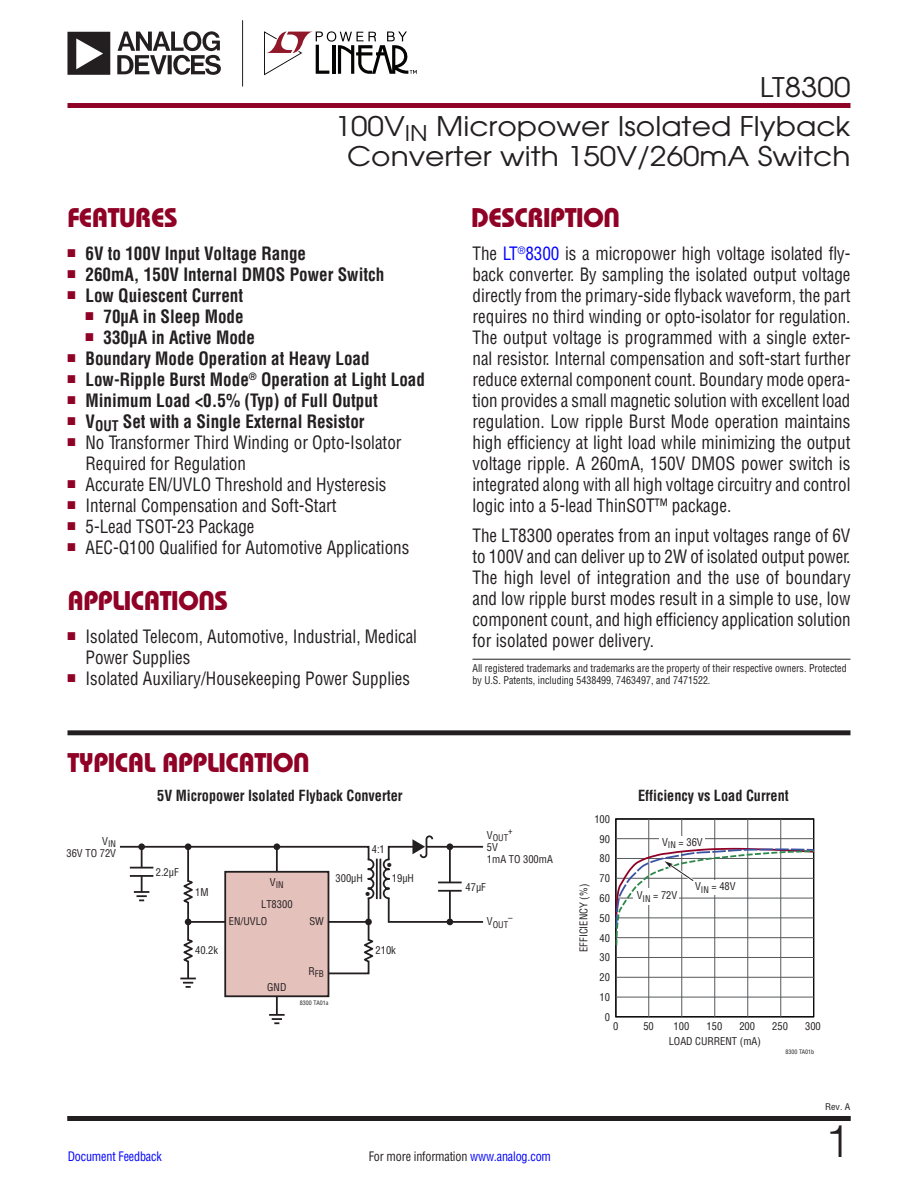
<style>
.page{position:relative;width:918px;height:1188px;background:#fff}
.page>*{position:absolute;margin:0;border:0;box-sizing:border-box;transform-origin:0 0}
.t1{font:300 45px "Helvetica";color:#231f20}
.D_S_Title{font:27px/30px "Avant Garde";color:#231f20;text-align:center;scale:1.1 1}
.Section_Heads{font:27px "Linear Bauhaus";letter-spacing:-.02em;color:#900126}
.Section_Heads_w_Rule{font:27px "Linear Bauhaus";letter-spacing:-.02em;color:#900126}
.Body_text{font:18px/21px "Linear Helv Cond";color:#231f20;text-align:justify;scale:.95 1}
.t2{font:700 18px "Linear Helv Cond";color:#231f20;scale:.95 1}
.Art_Titles{font:700 15px "Linear Helv Cond";color:#231f20;scale:.95 1}
.t3{font:13.5px "Linear Helv Cond";color:#231f20}
.t4{font:12.75px "Linear Helv Cond";letter-spacing:-.015em;color:#231f20;scale:.95 1}
.t5{font:12.75px "Linear Helv Cond";letter-spacing:-.015em;color:#00f;scale:.95 1}
.TM_Line{font:10.5px/12px "Linear Helv Cond";color:#231f20}
.TM_Line-2{font:10.5px/12px "Linear Helv Cond";color:#231f20;scale:.95 1}
.t6{font:9px "Linear Helv Cond";color:#231f20}
.t7{font:9px "Linear Helv Cond";color:#231f20;scale:1.1 1}
.t8{font:6px "Linear Helv Cond";color:#231f20}
.s1{color:#00f}
</style>
<div class="page">
<div style="left:68px;top:1116px;width:782px;height:5px;background:#231f20"></div>
<div style="left:68px;top:103px;width:782px;height:5px;background:#900126"></div>
<hr style="left:242px;top:20px;width:1px;height:66px;background:#231f20">
<svg style="left:264px;top:31px;width:153px;height:44px"></svg>
<svg style="left:68px;top:31px;width:153px;height:44px"></svg>
<div style="left:68px;top:730px;width:782px;height:5px;background:#231f20"></div>
<div style="left:388px;top:846px;width:96px;height:77px;border:2px solid #231f20"></div>
<hr style="left:276px;top:847px;width:2px;height:173px;background:#231f20">
<div style="left:225px;top:872px;width:103px;height:124px;background:#e5c1bc"></div>
<div style="left:224px;top:871px;width:105px;height:126px;border:2px solid #231f20"></div>
<div style="left:185px;top:843px;width:6px;height:7px;background:#231f20;border-radius:50%"></div>
<div style="left:274px;top:843px;width:6px;height:7px;background:#231f20;border-radius:50%"></div>
<svg style="left:269px;top:1014px;width:16px;height:10px"></svg>
<svg style="left:382px;top:858px;width:9px;height:42px"></svg>
<hr style="left:379px;top:859px;width:2px;height:40px;background:#231f20">
<hr style="left:376px;top:859px;width:2px;height:40px;background:#231f20">
<svg style="left:412px;top:835px;width:21px;height:23px"></svg>
<svg style="left:119px;top:845px;width:256px;height:143px"></svg>
<hr style="left:130px;top:867px;width:23px;height:2px;background:#231f20">
<hr style="left:130px;top:875px;width:23px;height:2px;background:#231f20">
<hr style="left:449px;top:847px;width:2px;height:75px;background:#231f20">
<div style="left:447px;top:843px;width:6px;height:7px;background:#231f20;border-radius:50%"></div>
<svg style="left:447px;top:919px;width:6px;height:6px"></svg>
<svg style="left:438px;top:882px;width:24px;height:8px"></svg>
<hr style="left:438px;top:890px;width:24px;height:2px;background:#231f20">
<div style="left:616px;top:819px;width:198px;height:198px;border:1px solid #050504"></div>
<hr style="left:616px;top:997px;width:198px;height:1px;background:#57585a">
<hr style="left:616px;top:977px;width:198px;height:1px;background:#57585a">
<hr style="left:616px;top:957px;width:198px;height:1px;background:#57585a">
<hr style="left:616px;top:838px;width:198px;height:1px;background:#57585a">
<hr style="left:649px;top:819px;width:1px;height:198px;background:#57585a">
<hr style="left:682px;top:819px;width:1px;height:198px;background:#57585a">
<hr style="left:715px;top:819px;width:1px;height:198px;background:#57585a">
<hr style="left:748px;top:819px;width:1px;height:198px;background:#57585a">
<hr style="left:781px;top:819px;width:1px;height:198px;background:#57585a">
<div style="left:659px;top:836px;width:45px;height:14px;background:#fff"></div>
<svg style="left:615px;top:847px;width:200px;height:100px"></svg>
<hr style="left:472px;top:659px;width:378px;height:1px;background:#231f20">
<h2 class="D_S_Title" style="left:760px;top:72px;width:84px">LT8300</h2>
<p class="D_S_Title" style="left:335px;top:111px;width:470px">100V<sub>IN</sub> Micropower Isolated Flyback<br>Converter with 150V/260mA Switch</p>
<p class="Section_Heads" style="left:68px;top:201px;width:112px">FEATURES</p>
<p class="Section_Heads" style="left:471px;top:201px;width:151px">DESCRIPTION</p>
<p class="t2" style="left:68px;top:242px;width:253px"><sup>■</sup> 6V to 100V Input Voltage Range</p>
<p class="t2" style="left:68px;top:263px;width:335px"><sup>■</sup> 260mA, 150V Internal DMOS Power Switch</p>
<p class="t2" style="left:68px;top:284px;width:186px"><sup>■</sup> Low Quiescent Current</p>
<p class="t2" style="left:86px;top:305px;width:168px"><sup>■</sup> 70µA in Sleep Mode</p>
<p class="t2" style="left:86px;top:326px;width:180px"><sup>■</sup> 330µA in Active Mode</p>
<p class="t2" style="left:68px;top:347px;width:320px"><sup>■</sup> Boundary Mode Operation at Heavy Load</p>
<p class="t2" style="left:68px;top:368px;width:378px"><sup>■</sup> Low-Ripple Burst Mode<sup>®</sup> Operation at Light Load</p>
<p class="t2" style="left:68px;top:389px;width:328px"><sup>■</sup> Minimum Load &lt;0.5% (Typ) of Full Output</p>
<p class="t2" style="left:68px;top:410px;width:314px"><sup>■</sup> V<sub>OUT</sub> Set with a Single External Resistor</p>
<p class="Body_text" style="left:86px;top:432px;width:334px;text-indent:-18px"><sup>■</sup> No Transformer Third Winding or Opto-Isolator<br>Required for Regulation</p>
<p class="Body_text" style="left:68px;top:474px;width:337px"><sup>■</sup> Accurate EN/UVLO Threshold and Hysteresis</p>
<p class="Body_text" style="left:68px;top:495px;width:285px"><sup>■</sup> Internal Compensation and Soft-Start</p>
<p class="Body_text" style="left:68px;top:516px;width:198px"><sup>■</sup> 5-Lead TSOT-23 Package</p>
<p class="Body_text" style="left:68px;top:537px;width:361px"><sup>■</sup> AEC-Q100 Qualified for Automotive Applications</p>
<p class="Section_Heads" style="left:68px;top:584px;width:162px">APPLICATIONS</p>
<p class="Body_text" style="left:86px;top:626px;width:351px;text-indent:-18px"><sup>■</sup> Isolated Telecom, Automotive, Industrial, Medical<br>Power Supplies</p>
<p class="Body_text" style="left:68px;top:668px;width:362px"><sup>■</sup> Isolated Auxiliary/Housekeeping Power Supplies</p>
<p class="Section_Heads_w_Rule" style="left:68px;top:746px;width:244px">TYPICAL APPLICATION</p>
<p class="t6" style="left:102px;top:838px;width:15px"><sup>V</sup>IN</p>
<p class="TM_Line" style="left:66px;top:847px;width:51px">36V TO 72V</p>
<p class="Art_Titles" style="left:157px;top:786px;width:260px">5V Micropower Isolated Flyback Converter</p>
<p class="TM_Line" style="left:156px;top:866px;width:25px">2.2µF</p>
<p class="TM_Line" style="left:195px;top:886px;width:15px">1M</p>
<p class="TM_Line" style="left:195px;top:944px;width:25px">40.2k</p>
<p class="t6" style="left:270px;top:879px;width:15px"><sup>V</sup>IN</p>
<p class="TM_Line" style="left:261px;top:898px;width:33px">LT8300</p>
<p class="TM_Line" style="left:229px;top:915px;width:40px">EN/UVLO</p>
<p class="TM_Line" style="left:309px;top:915px;width:16px">SW</p>
<p class="TM_Line" style="left:372px;top:843px;width:15px">4:1</p>
<p class="t3" style="left:387px;top:856px;width:6px">•</p>
<p class="TM_Line" style="left:336px;top:872px;width:29px">300µH</p>
<p class="TM_Line" style="left:392px;top:872px;width:24px">19µH</p>
<p class="t3" style="left:366px;top:885px;width:6px">•</p>
<p class="TM_Line" style="left:267px;top:981px;width:21px">GND</p>
<p class="t6" style="left:309px;top:969px;width:17px"><sup>R</sup>FB</p>
<p class="t8" style="left:300px;top:999px;width:30px">8300 TA01a</p>
<p class="TM_Line" style="left:376px;top:944px;width:22px">210k</p>
<p class="Body_text" style="left:472px;top:243px;width:400px">The <span class="s1">LT</span><sup>®</sup><span class="s1">8300</span> is a micropower high voltage isolated fly&shy;back converter. By sampling the isolated output voltage directly from the primary-side flyback waveform, the part requires no third winding or opto-isolator for regulation.<br>The output voltage is programmed with a single exter&shy;nal resistor. Internal compensation and soft-start further reduce external component count. Boundary mode opera&shy;tion provides a small magnetic solution with excellent load regulation. Low ripple Burst Mode operation maintains high efficiency at light load while minimizing the output voltage ripple. A 260mA, 150V DMOS power switch is integrated along with all high voltage circuitry and control logic into a 5-lead ThinSOT™ package.</p>
<p class="Body_text" style="left:472px;top:525px;width:400px">The LT8300 operates from an input voltages range of 6V to 100V and can deliver up to 2W of isolated output power.<br>The high level of integration and the use of boundary and low ripple burst modes result in a simple to use, low component count, and high efficiency application solution for isolated power delivery.</p>
<p class="TM_Line-2" style="left:472px;top:662px;width:395px">All registered trademarks and trademarks are the property of their respective owners. Protected by U.S. Patents, including 5438499, 7463497, and 7471522.</p>
<p class="Art_Titles" style="left:638px;top:786px;width:160px">Efficiency vs Load Current</p>
<p class="TM_Line" style="left:594px;top:813px;width:17px">100</p>
<p class="t6" style="left:487px;top:832px;width:23px"><sup>V</sup>OUT</p>
<p class="t6" style="left:508px;top:826px;width:6px">+</p>
<p class="TM_Line" style="left:487px;top:841px;width:67px">5V<br>1mA TO 300mA</p>
<p class="TM_Line" style="left:600px;top:833px;width:12px">90</p>
<p class="TM_Line" style="left:600px;top:852px;width:12px">80</p>
<p class="TM_Line" style="left:662px;top:836px;width:42px">V<sub>IN</sub> = 36V</p>
<p class="TM_Line" style="left:466px;top:881px;width:22px">47µF</p>
<p class="t6" style="left:487px;top:919px;width:23px"><sup>V</sup>OUT</p>
<p class="t6" style="left:508px;top:912px;width:6px">–</p>
<p class="TM_Line" style="left:578px;top:952px;width:69px;rotate:-90deg">EFFICIENCY (%)</p>
<p class="TM_Line" style="left:600px;top:872px;width:12px">70</p>
<p class="TM_Line" style="left:600px;top:892px;width:12px">60</p>
<p class="TM_Line" style="left:600px;top:912px;width:12px">50</p>
<p class="TM_Line" style="left:600px;top:932px;width:12px">40</p>
<p class="TM_Line" style="left:637px;top:889px;width:42px">V<sub>IN</sub> = 72V</p>
<p class="TM_Line" style="left:695px;top:880px;width:42px">V<sub>IN</sub> = 48V</p>
<p class="TM_Line" style="left:600px;top:951px;width:12px">30</p>
<p class="TM_Line" style="left:600px;top:971px;width:12px">20</p>
<p class="TM_Line" style="left:600px;top:991px;width:12px">10</p>
<p class="TM_Line" style="left:605px;top:1011px;width:7px">0</p>
<p class="TM_Line" style="left:613px;top:1021px;width:7px">0</p>
<p class="TM_Line" style="left:643px;top:1021px;width:12px">50</p>
<p class="TM_Line" style="left:674px;top:1021px;width:17px">100</p>
<p class="TM_Line" style="left:707px;top:1021px;width:17px">150</p>
<p class="TM_Line" style="left:739px;top:1021px;width:17px">200</p>
<p class="TM_Line" style="left:772px;top:1021px;width:17px">250</p>
<p class="TM_Line" style="left:805px;top:1021px;width:17px">300</p>
<p class="TM_Line" style="left:669px;top:1035px;width:94px">LOAD CURRENT (mA)</p>
<p class="t8" style="left:786px;top:1048px;width:30px">8300 TA01b</p>
<p class="t7" style="left:825px;top:1102px;width:24px">Rev. A</p>
<p class="t5" style="left:68px;top:1148px;width:101px">Document Feedback</p>
<p class="t4" style="left:369px;top:1148px;width:193px">For more information <span class="s1">www.analog.com</span></p>
<h1 class="t1" style="left:825px;top:1103px;width:27px">1</h1>
</div>
